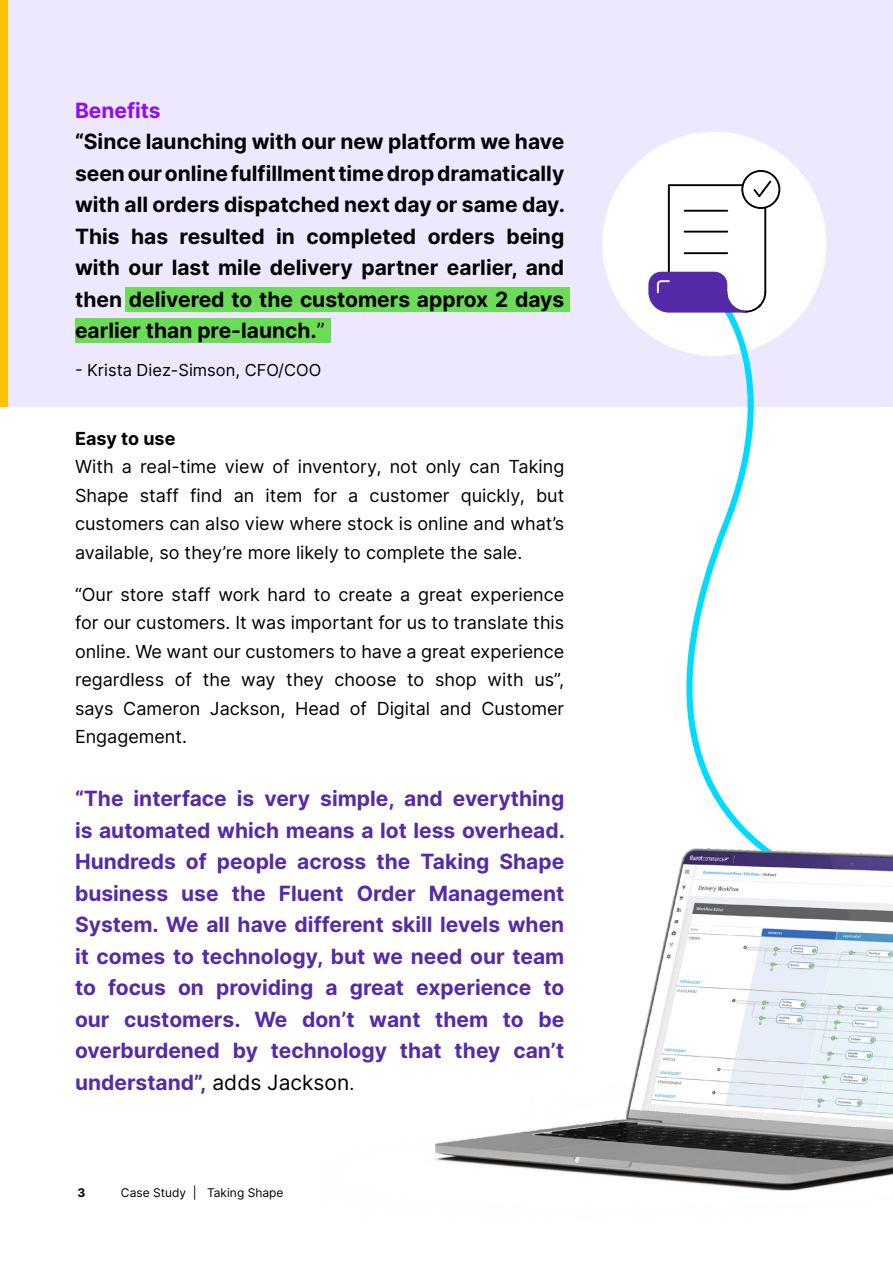
<style>
.page{position:relative;width:893px;height:1263px;background:#fff}
.page>*{position:absolute;margin:0;border:0;box-sizing:border-box;transform-origin:0 0}
.t1{font:700 21px/31.5px "Inter";color:#552ba9;text-align:justify}
.t2{font:700 21px/31.5px "Inter";color:#000;text-align:justify}
.t3{font:700 21px "Inter";color:#8f0df5}
.t4{font:18px/28.5px "Inter";color:#000;text-align:justify}
.t5{font:700 18px "Inter";color:#000}
.t6{font:16.5px "Inter";color:#000}
.t7{font:12px "Inter";color:#000}
.t8{font:700 12px "Inter";color:#000}
.s1{font-weight:400}
.s2{font-weight:400;color:#000}
.s3{font-weight:400;font-size:18px;color:#000}
</style>
<div class="page">
<div style="left:0;top:0;width:893px;height:407px;background:#ede8fe"></div>
<div style="left:125px;top:287px;width:445px;height:25px;background:#6bdb58"></div>
<div style="left:75px;top:318px;width:255px;height:25px;background:#6bdb58"></div>
<div style="left:602px;top:132px;width:224px;height:224px;background:#fff;border-radius:50%"></div>
<div style="left:0;top:0;width:8px;height:407px;background:#ffc200"></div>
<svg style="left:659px;top:293px;width:156px;height:423px"></svg>
<svg style="left:648px;top:170px;width:132px;height:143px"></svg>
<img style="left:434px;top:716px;width:459px;height:475px">
<p class="t3" style="left:75px;top:95px;width:87px">Benefits</p>
<p class="t2" style="left:75px;top:125px;width:491px">“Since launching with our new platform we have seen our online fulfillment time drop dramatically with all orders dispatched next day or same day.<br>This has resulted in completed orders being with our last mile delivery partner earlier, and then delivered to the customers approx 2 days earlier than pre-launch.<span class="s1">”</span></p>
<p class="t6" style="left:75px;top:358px;width:248px">- Krista Diez-Simson, CFO/COO</p>
<p class="t5" style="left:75px;top:425px;width:102px">Easy to use</p>
<p class="t4" style="left:75px;top:452px;width:491px">With a real-time view of inventory, not only can Taking Shape staff find an item for a customer quickly, but customers can also view where stock is online and what’s available, so they’re more likely to complete the sale.</p>
<p class="t4" style="left:75px;top:580px;width:491px">“Our store staff work hard to create a great experience for our customers. It was important for us to translate this online. We want our customers to have a great experience regardless of the way they choose to shop with us”, says Cameron Jackson, Head of Digital and Customer Engagement.</p>
<p class="t1" style="left:75px;top:782px;width:492px">“The interface is very simple, and everything is automated which means a lot less overhead.<br>Hundreds of people across the Taking Shape business use the Fluent Order Management System. We all have different skill levels when it comes to technology, but we need our team to focus on providing a great experience to our customers. We don’t want them to be overburdened by technology that they can’t understand”, <span class="s2">adds Jackson</span><span class="s3">.</span></p>
<p class="t8" style="left:77px;top:1184px;width:9px">3</p>
<p class="t7" style="left:121px;top:1184px;width:164px">Case Study | Taking Shape</p>
</div>
